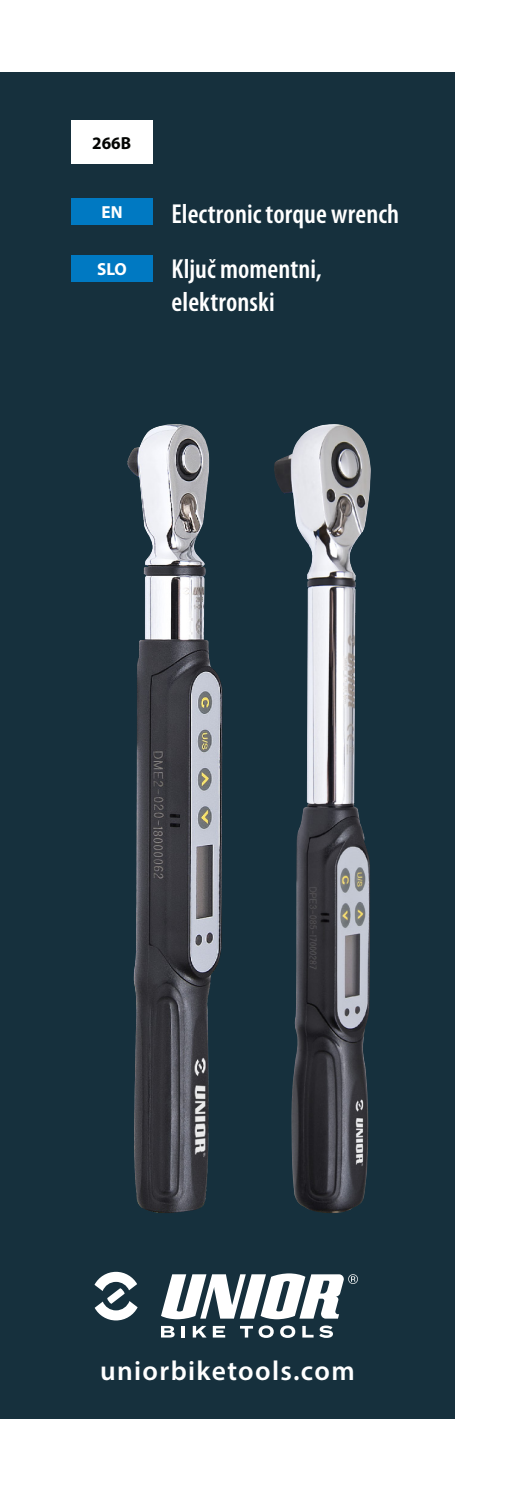
<style>
.page{position:relative;width:525px;height:1489px;background:#fff}
.page>*{position:absolute;margin:0;border:0;box-sizing:border-box;transform-origin:0 0}
.ang_ime_artikla{font:600 condensed 27.5px/33px "Myriad Pro";letter-spacing:.005em;color:#fff}
.t1{font:600 27.5px "Myriad Pro";letter-spacing:.05em;color:#fff}
.oznaka{font:700 17.5px "Myriad Pro";color:#fff}
.nem_št_artikla{font:700 17.5px "Myriad Pro";color:#040503}
</style>
<div class="page">
<div style="left:0;top:72px;width:454px;height:1346px;background:#16303d"></div>
<img style="left:127px;top:424px;width:95px;height:789px">
<img style="left:274px;top:424px;width:97px;height:789px">
<div style="left:71px;top:120px;width:81px;height:44px;background:#fff"></div>
<div style="left:71px;top:199px;width:82px;height:26px;background:#0079c2"></div>
<div style="left:71px;top:255px;width:82px;height:26px;background:#0079c2"></div>
<svg style="left:161px;top:1273px;width:197px;height:46px"></svg>
<svg style="left:94px;top:1271px;width:43px;height:49px"></svg>
<svg style="left:161px;top:1325px;width:13px;height:12px"></svg>
<hr style="left:181px;top:1325px;width:4px;height:12px;background:#fff">
<svg style="left:193px;top:1325px;width:13px;height:12px"></svg>
<svg style="left:213px;top:1325px;width:12px;height:12px"></svg>
<svg style="left:240px;top:1325px;width:33px;height:12px"></svg>
<svg style="left:280px;top:1325px;width:15px;height:12px"></svg>
<svg style="left:302px;top:1325px;width:11px;height:12px"></svg>
<svg style="left:319px;top:1325px;width:14px;height:12px"></svg>
<p class="nem_št_artikla" style="left:92px;top:131px;width:40px">266B</p>
<p class="oznaka" style="left:101px;top:201px;width:22px">EN</p>
<p class="oznaka" style="left:97px;top:257px;width:31px">SLO</p>
<p class="ang_ime_artikla" style="left:171px;top:196px;width:229px">Electronic torque wrench</p>
<p class="ang_ime_artikla" style="left:171px;top:252px;width:152px">Ključ momentni, elektronski</p>
<p class="t1" style="left:100px;top:1352px;width:256px">uniorbiketools.com</p>
</div>
